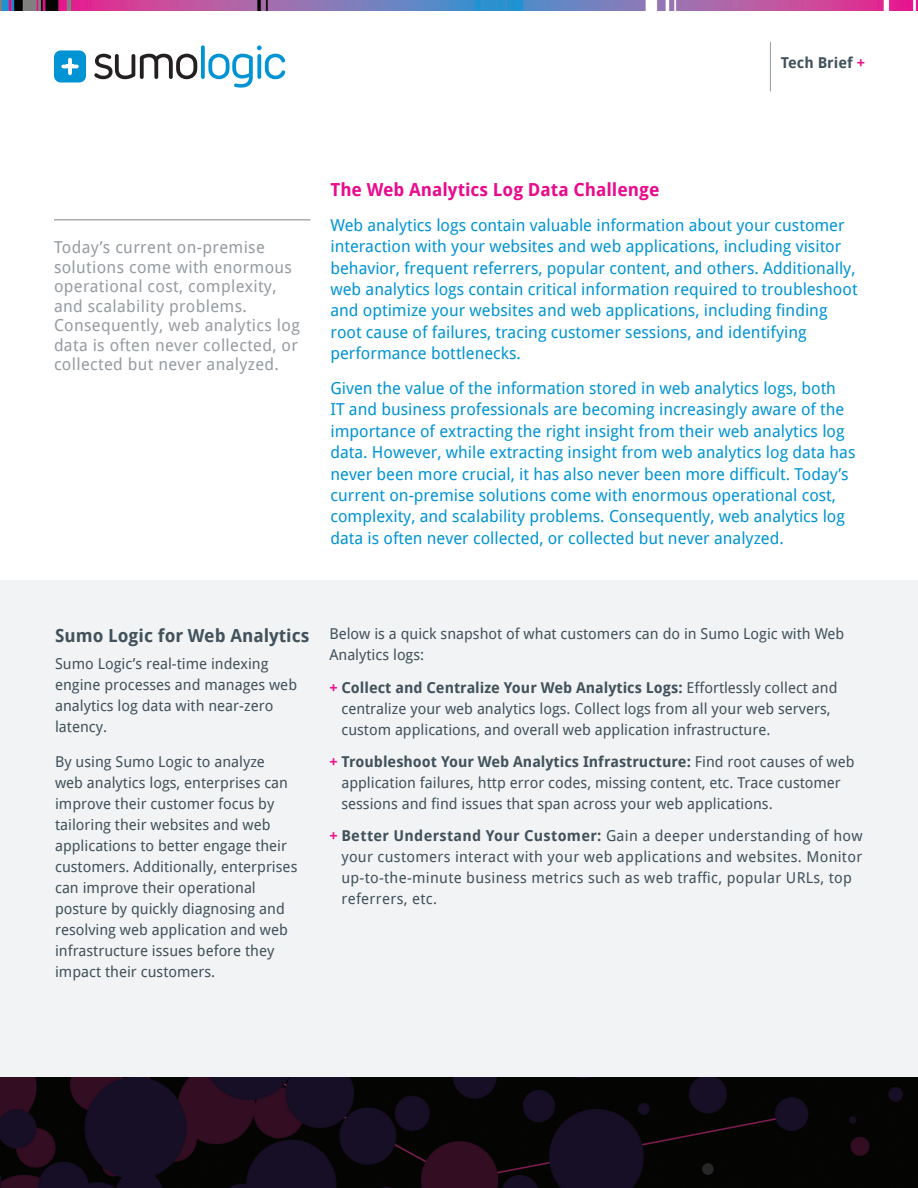
<style>
.page{position:relative;width:918px;height:1188px;background:#fff}
.page>*{position:absolute;margin:0;border:0;box-sizing:border-box;transform-origin:0 0}
.t1{font:700 18px "Droid Sans";color:#e90a8d}
.t2{font:700 18px "Droid Sans";color:#41525c}
.body_text{font:16.5px/21.5px "Droid Sans";color:#0094d4}
.t3{font:16.5px/19.5px "Droid Sans";letter-spacing:.02em;color:#959ca1}
.body_text-2{font:15px/21px "Droid Sans";color:#41525c}
.bullets{font:15px/21px "Droid Sans";color:#41525c}
.bullets-2{font:15px/21px "Droid Sans";letter-spacing:.02em;color:#41525c}
.t4{font:700 15px "Droid Sans";color:#41525c}
.s1{color:#e7148e}
.s2{font-weight:700;color:#e7148e}
.s3{font-weight:700}
</style>
<div class="page">
<div style="left:0;top:580px;width:918px;height:608px;background:#f2f3f4"></div>
<div style="left:54px;top:50px;width:32px;height:33px;background:#0094d4;border-radius:7px"></div>
<svg style="left:94px;top:54px;width:103px;height:25px"></svg>
<svg style="left:201px;top:45px;width:4px;height:34px"></svg>
<svg style="left:208px;top:46px;width:77px;height:42px"></svg>
<svg style="left:61px;top:58px;width:18px;height:17px"></svg>
<img style="left:0;top:1078px;width:918px;height:110px">
<img style="left:0;top:0;width:918px;height:11px">
<hr style="left:770px;top:42px;width:1px;height:49px;background:#959ca1">
<hr style="left:54px;top:219px;width:256px;height:1px;background:#808285">
<p class="t4" style="left:781px;top:53px;width:86px">Tech Brief <span class="s1">+</span></p>
<p class="t3" style="left:54px;top:238px;width:247px">Today’s current on-premise solutions come with enormous operational cost, complexity, and scalability problems.<br>Consequently, web analytics log data is often never collected, or collected but never analyzed.</p>
<p class="t1" style="left:330px;top:178px;width:331px">The Web Analytics Log Data Challenge</p>
<p class="body_text" style="left:330px;top:214px;width:529px">Web analytics logs contain valuable information about your customer interaction with your websites and web applications, including visitor behavior, frequent referrers, popular content, and others. Additionally, web analytics logs contain critical information required to troubleshoot and optimize your websites and web applications, including finding root cause of failures, tracing customer sessions, and identifying performance bottlenecks.</p>
<p class="body_text" style="left:330px;top:377px;width:527px">Given the value of the information stored in web analytics logs, both<br>IT and business professionals are becoming increasingly aware of the importance of extracting the right insight from their web analytics log data. However, while extracting insight from web analytics log data has never been more crucial, it has also never been more difficult. Today’s current on-premise solutions come with enormous operational cost, complexity, and scalability problems. Consequently, web analytics log data is often never collected, or collected but never analyzed.</p>
<p class="t2" style="left:55px;top:623px;width:256px">Sumo Logic for Web Analytics</p>
<p class="body_text-2" style="left:55px;top:653px;width:244px">Sumo Logic’s real-time indexing engine processes and manages web analytics log data with near-zero latency.</p>
<p class="body_text-2" style="left:55px;top:751px;width:244px">By using Sumo Logic to analyze<br>web analytics logs, enterprises can improve their customer focus by tailoring their websites and web applications to better engage their customers. Additionally, enterprises can improve their operational posture by quickly diagnosing and resolving web application and web infrastructure issues before they impact their customers.</p>
<p class="body_text-2" style="left:329px;top:623px;width:516px">Below is a quick snapshot of what customers can do in Sumo Logic with Web<br>Analytics logs:</p>
<p class="bullets" style="left:341px;top:678px;width:498px;text-indent:-12px"><span class="s2">+</span> <span class="s3">Collect and Centralize Your Web Analytics Logs:</span> Effortlessly collect and centralize your web analytics logs. Collect logs from all your web servers, custom applications, and overall web application infrastructure.</p>
<p class="bullets" style="left:341px;top:751px;width:515px;text-indent:-12px"><span class="s2">+</span> <span class="s3">Troubleshoot Your Web Analytics Infrastructure:</span> Find root causes of web application failures, http error codes, missing content, etc. Trace customer sessions and find issues that span across your web applications.</p>
<p class="bullets-2" style="left:341px;top:825px;width:523px;text-indent:-12px"><span class="s2">+</span> <span class="s3">Better Understand Your Customer:</span> Gain a deeper understanding of how your customers interact with your web applications and websites. Monitor up-to-the-minute business metrics such as web traffic, popular URLs, top referrers, etc.</p>
</div>
